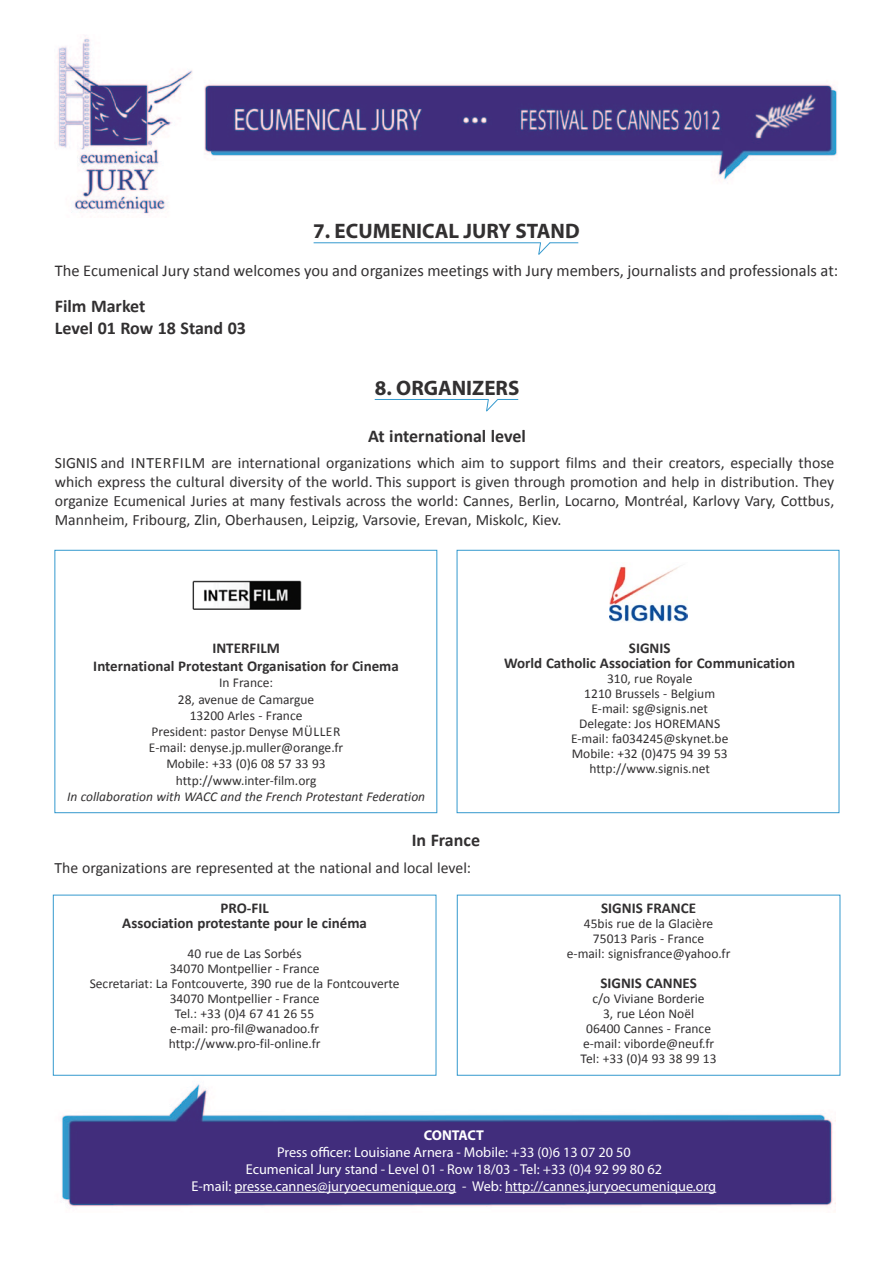
<style>
.page{position:relative;width:893px;height:1263px;background:#fff}
.page>*{position:absolute;margin:0;border:0;box-sizing:border-box;transform-origin:0 0}
.t1{font:700 21px "Myriad Pro";color:#323031}
.t2{font:700 18px "Calibri";color:#323031}
.t3{font:16.5px "Calibri";color:#323031}
.t4{font:15.75px/18.9px "Calibri";color:#323031;text-align:justify}
.t5{font:700 15px "Calibri";color:#323031}
.t6{font:14.25px/17.1px "Myriad Pro";color:#fff;text-align:center}
.t7{font:700 14.25px "Myriad Pro";letter-spacing:-.015em;color:#fff}
.Normal_e{font:13.5px "Calibri";color:#323031}
.Normal_e-2{font:italic 13.5px "Calibri";color:#323031}
</style>
<div class="page">
<img style="left:57px;top:38px;width:780px;height:176px">
<img style="left:54px;top:1075px;width:782px;height:132px">
<hr style="left:234px;top:1192px;width:222px;height:1px;background:#fff">
<hr style="left:505px;top:1192px;width:211px;height:1px;background:#fff">
<div style="left:54px;top:550px;width:383px;height:263px;border:1px solid #3499ce"></div>
<div style="left:457px;top:550px;width:382px;height:263px;border:1px solid #3499ce"></div>
<hr style="left:314px;top:242px;width:227px;height:1px;background:#3499ce">
<svg style="left:538px;top:242px;width:40px;height:13px"></svg>
<hr style="left:375px;top:399px;width:113px;height:1px;background:#3499ce">
<svg style="left:486px;top:399px;width:32px;height:13px"></svg>
<img style="left:609px;top:566px;width:78px;height:56px">
<img style="left:192px;top:580px;width:110px;height:30px">
<p class="t1" style="left:313px;top:217px;width:268px">7. ECUMENICAL JURY STAND</p>
<p class="t3" style="left:55px;top:260px;width:785px">The Ecumenical Jury stand welcomes you and organizes meetings with Jury members, journalists and professionals at:</p>
<p class="t2" style="left:55px;top:295px;width:92px">Film Market</p>
<p class="t2" style="left:55px;top:316px;width:193px">Level 01 Row 18 Stand 03</p>
<p class="t1" style="left:375px;top:374px;width:146px">8. ORGANIZERS</p>
<p class="t2" style="left:368px;top:424px;width:159px">At international level</p>
<p class="t4" style="left:55px;top:454px;width:781px">SIGNIS and INTERFILM are international organizations which aim to support films and their creators, especially those which express the cultural diversity of the world. This support is given through promotion and help in distribution. They organize Ecumenical Juries at many festivals across the world: Cannes, Berlin, Locarno, Montréal, Karlovy Vary, Cottbus, Mannheim, Fribourg, Zlin, Oberhausen, Leipzig, Varsovie, Erevan, Miskolc, Kiev.</p>
<p class="t5" style="left:212px;top:639px;width:69px">INTERFILM</p>
<p class="t5" style="left:93px;top:657px;width:307px">International Protestant Organisation for Cinema</p>
<p class="Normal_e" style="left:219px;top:674px;width:56px">In France:</p>
<p class="Normal_e" style="left:178px;top:690px;width:138px">28, avenue de Camargue</p>
<p class="Normal_e" style="left:190px;top:707px;width:114px">13200 Arles - France</p>
<p class="Normal_e" style="left:152px;top:723px;width:190px">President: pastor Denyse MÜLLER</p>
<p class="Normal_e" style="left:149px;top:739px;width:196px">E-mail: denyse.jp.muller@orange.fr</p>
<p class="Normal_e" style="left:166px;top:755px;width:161px">Mobile: +33 (0)6 08 57 33 93</p>
<p class="Normal_e" style="left:176px;top:771px;width:142px">http://www.inter-film.org</p>
<p class="Normal_e-2" style="left:67px;top:787px;width:360px">In collaboration with WACC and the French Protestant Federation</p>
<p class="t2" style="left:412px;top:829px;width:70px">In France</p>
<p class="t4" style="left:54px;top:858px;width:418px">The organizations are represented at the national and local level:</p>
<p class="t5" style="left:221px;top:898px;width:50px">PRO-FIL</p>
<p class="t5" style="left:122px;top:913px;width:246px">Association protestante pour le cinéma</p>
<p class="Normal_e" style="left:188px;top:945px;width:115px">40 rue de Las Sorbés</p>
<p class="Normal_e" style="left:170px;top:960px;width:151px">34070 Montpellier - France</p>
<p class="Normal_e" style="left:90px;top:975px;width:311px">Secretariat: La Fontcouverte, 390 rue de la Fontcouverte</p>
<p class="Normal_e" style="left:170px;top:990px;width:151px">34070 Montpellier - France</p>
<p class="Normal_e" style="left:175px;top:1005px;width:141px">Tel.: +33 (0)4 67 41 26 55</p>
<p class="Normal_e" style="left:170px;top:1020px;width:151px">e-mail: pro-fil@wanadoo.fr</p>
<p class="Normal_e" style="left:169px;top:1035px;width:153px">http://www.pro-fil-online.fr</p>
<p class="t5" style="left:629px;top:639px;width:43px">SIGNIS</p>
<p class="t5" style="left:504px;top:654px;width:293px">World Catholic Association for Communication</p>
<p class="Normal_e" style="left:607px;top:670px;width:87px">310, rue Royale</p>
<p class="Normal_e" style="left:584px;top:685px;width:132px">1210 Brussels - Belgium</p>
<p class="Normal_e" style="left:591px;top:700px;width:118px">E-mail: sg@signis.net</p>
<p class="Normal_e" style="left:579px;top:715px;width:142px">Delegate: Jos HOREMANS</p>
<p class="Normal_e" style="left:571px;top:730px;width:159px">E-mail: fa034245@skynet.be</p>
<p class="Normal_e" style="left:572px;top:745px;width:158px">Mobile: +32 (0)475 94 39 53</p>
<p class="Normal_e" style="left:589px;top:760px;width:122px">http://www.signis.net</p>
<p class="t5" style="left:601px;top:898px;width:96px">SIGNIS FRANCE</p>
<p class="Normal_e" style="left:584px;top:915px;width:131px">45bis rue de la Glacière</p>
<p class="Normal_e" style="left:593px;top:930px;width:113px">75013 Paris - France</p>
<p class="Normal_e" style="left:567px;top:945px;width:165px">e-mail: signisfrance@yahoo.fr</p>
<p class="t5" style="left:600px;top:973px;width:98px">SIGNIS CANNES</p>
<p class="Normal_e" style="left:593px;top:990px;width:114px">c/o Viviane Borderie</p>
<p class="Normal_e" style="left:603px;top:1005px;width:93px">3, rue Léon Noël</p>
<p class="Normal_e" style="left:586px;top:1020px;width:126px">06400 Cannes - France</p>
<p class="Normal_e" style="left:583px;top:1035px;width:133px">e-mail: viborde@neuf.fr</p>
<p class="Normal_e" style="left:581px;top:1050px;width:137px">Tel: +33 (0)4 93 38 99 13</p>
<p class="t7" style="left:424px;top:1125px;width:62px">CONTACT</p>
<p class="t6" style="left:192px;top:1143px;width:526px">Press officer: Louisiane Arnera - Mobile: +33 (0)6 13 07 20 50<br>Ecumenical Jury stand - Level 01 - Row 18/03 - Tel: +33 (0)4 92 99 80 62<br>E-mail: presse.cannes@juryoecumenique.org - Web: http://cannes.juryoecumenique.org</p>
</div>
